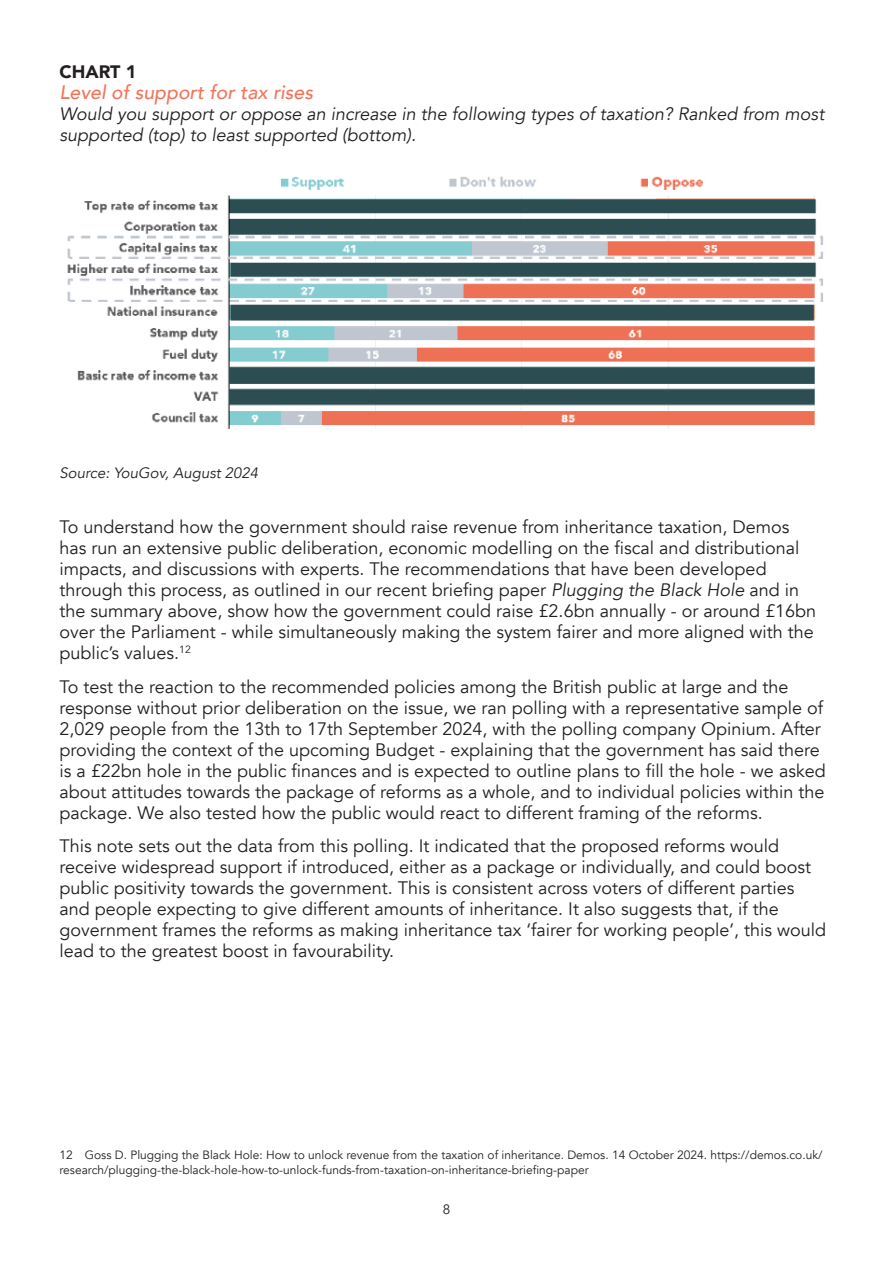
<style>
.page{position:relative;width:893px;height:1263px;background:#fff}
.page>*{position:absolute;margin:0;border:0;box-sizing:border-box;transform-origin:0 0}
.Body{font:italic 500 19.5px "Avenir";color:#f3755a}
.Body-2{font:18px/21px "Avenir";color:#231f20}
.Body-3{font:italic 18px/21px "Avenir";color:#231f20}
.Body-4{font:900 18px "Avenir";color:#231f20}
.Body-5{font:italic 15px "Avenir";color:#231f20}
.t1{font:13.5px "Avenir";color:#231f20}
.Footnotes{font:12px/14.2px "Avenir";color:#231f20}
.s1{font-style:italic}
</style>
<div class="page">
<img style="left:67px;top:176px;width:756px;height:253px">
<p class="Body-4" style="left:60px;top:56px;width:78px">CHART 1</p>
<p class="Body" style="left:60px;top:80px;width:255px">Level of support for tax rises</p>
<p class="Body-3" style="left:60px;top:103px;width:766px">Would you support or oppose an increase in the following types of taxation? Ranked from most supported (top) to least supported (bottom).</p>
<p class="Body-5" style="left:60px;top:464px;width:200px">Source: YouGov, August 2024</p>
<p class="Body-2" style="left:60px;top:516px;width:758px">To understand how the government should raise revenue from inheritance taxation, Demos has run an extensive public deliberation, economic modelling on the fiscal and distributional impacts, and discussions with experts. The recommendations that have been developed through this process, as outlined in our recent briefing paper <span class="s1">Plugging the Black Hole</span> and in the summary above, show how the government could raise £2.6bn annually - or around £16bn over the Parliament - while simultaneously making the system fairer and more aligned with the public’s values.<sup>12</sup></p>
<p class="Body-2" style="left:60px;top:676px;width:768px">To test the reaction to the recommended policies among the British public at large and the response without prior deliberation on the issue, we ran polling with a representative sample of 2,029 people from the 13th to 17th September 2024, with the polling company Opinium. After providing the context of the upcoming Budget - explaining that the government has said there is a £22bn hole in the public finances and is expected to outline plans to fill the hole - we asked about attitudes towards the package of reforms as a whole, and to individual policies within the package. We also tested how the public would react to different framing of the reforms.</p>
<p class="Body-2" style="left:60px;top:836px;width:768px">This note sets out the data from this polling. It indicated that the proposed reforms would receive widespread support if introduced, either as a package or individually, and could boost public positivity towards the government. This is consistent across voters of different parties and people expecting to give different amounts of inheritance. It also suggests that, if the government frames the reforms as making inheritance tax ‘fairer for working people’, this would lead to the greatest boost in favourability.</p>
<p class="Footnotes" style="left:60px;top:1148px;width:765px">12 Goss D. Plugging the Black Hole: How to unlock revenue from the taxation of inheritance. Demos. 14 October 2024. https://demos.co.uk/ research/plugging-the-black-hole-how-to-unlock-funds-from-taxation-on-inheritance-briefing-paper</p>
<p class="t1" style="left:443px;top:1201px;width:9px">8</p>
</div>
